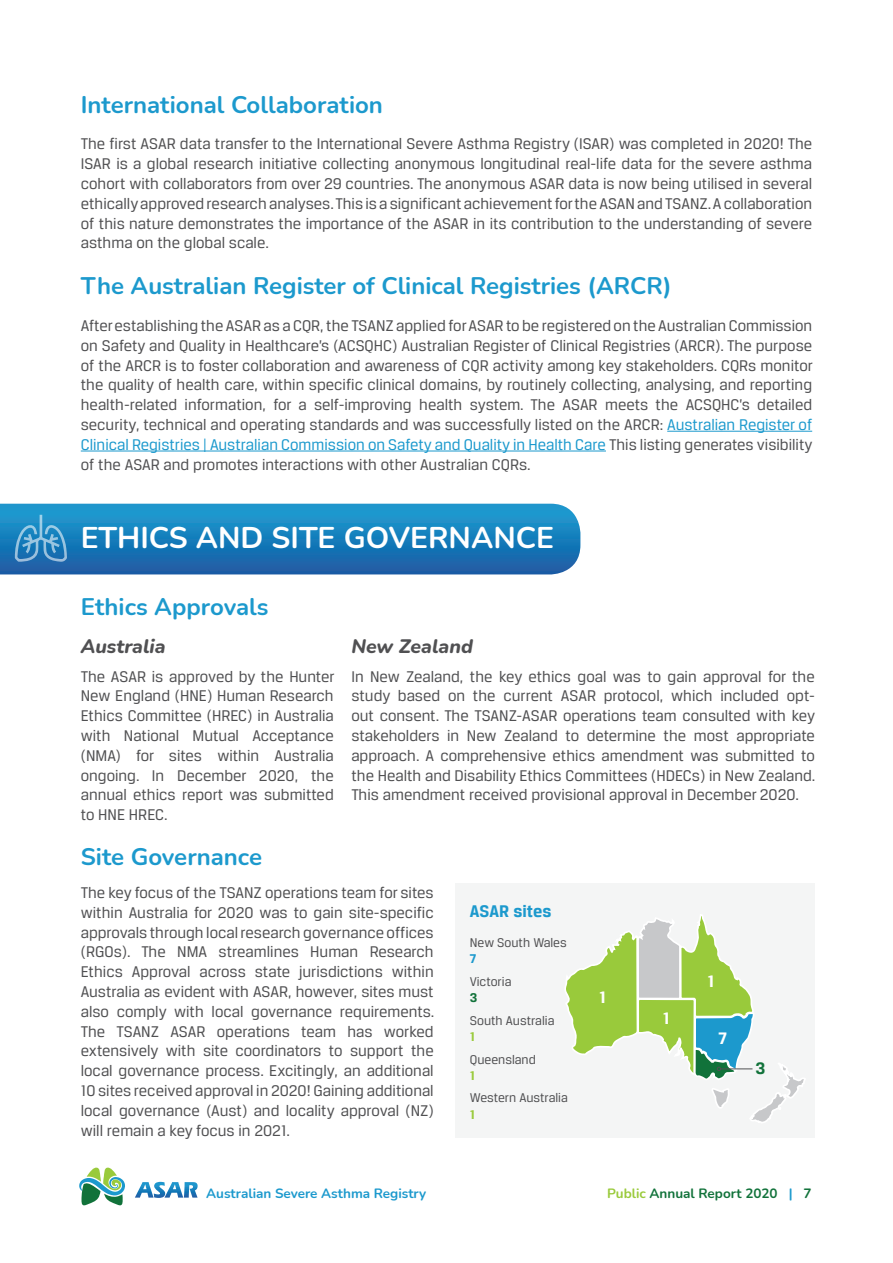
<style>
.page{position:relative;width:893px;height:1263px;background:#fff}
.page>*{position:absolute;margin:0;border:0;box-sizing:border-box;transform-origin:0 0}
.t1{font:700 30px "Nunito";color:#fff}
.t2{font:700 24px "Nunito";color:#1c99cd}
.t3{font:italic 800 19.5px "Nunito";color:#505052}
.t4{font:700 18px "Breuer Text";color:#1c99cd}
.t5{font:700 17.7px "Breuer Text";color:#fff}
.t6{font:700 17.7px "Breuer Text";color:#11723a}
.t7{font:16.5px/19.8px "Breuer Text";color:#505052;text-align:justify}
.t8{font:13.5px "Breuer Text";color:#505052}
.t9{font:700 13.5px "Nunito";color:#1c99cd}
.t10{font:700 13.5px "Nunito";color:#11723a}
.t11{font:700 13.5px "Breuer Text";color:#99ca3b}
.t12{font:700 13.5px "Breuer Text";color:#1c99cd}
.t13{font:700 13.5px "Breuer Text";color:#11723a}
.s1{color:#1c99cd}
.s2{color:#99ca3b}
</style>
<div class="page">
<svg style="left:79px;top:1167px;width:46px;height:39px"></svg>
<svg style="left:135px;top:1182px;width:63px;height:16px"></svg>
<hr style="left:667px;top:431px;width:145px;height:1px;background:#1c99cd">
<hr style="left:81px;top:451px;width:525px;height:1px;background:#1c99cd">
<svg style="left:0;top:504px;width:562px;height:70px;background:#1c7dbb"></svg>
<div style="left:455px;top:883px;width:360px;height:254px;background:#f4f5f5"></div>
<svg style="left:562px;top:450px;width:44px;height:688px"></svg>
<svg style="left:565px;top:907px;width:242px;height:231px"></svg>
<h2 class="t2" style="left:81px;top:87px;width:304px">International Collaboration</h2>
<p class="t7" style="left:81px;top:134px;width:733px">The first ASAR data transfer to the International Severe Asthma Registry (ISAR) was completed in 2020! The ISAR is a global research initiative collecting anonymous longitudinal real-life data for the severe asthma cohort with collaborators from over 29 countries. The anonymous ASAR data is now being utilised in several ethically approved research analyses. This is a significant achievement for the ASAN and TSANZ. A collaboration of this nature demonstrates the importance of the ASAR in its contribution to the understanding of severe asthma on the global scale.</p>
<h2 class="t2" style="left:81px;top:269px;width:592px">The Australian Register of Clinical Registries (ARCR)</h2>
<p class="t7" style="left:81px;top:315px;width:734px">After establishing the ASAR as a CQR, the TSANZ applied for ASAR to be registered on the Australian Commission on Safety and Quality in Healthcare’s (ACSQHC) Australian Register of Clinical Registries (ARCR). The purpose of the ARCR is to foster collaboration and awareness of CQR activity among key stakeholders. CQRs monitor the quality of health care, within specific clinical domains, by routinely collecting, analysing, and reporting health-related information, for a self-improving health system. The ASAR meets the ACSQHC’s detailed security, technical and operating standards and was successfully listed on the ARCR: <span class="s1">Australian Register of Clinical Registries | Australian Commission on Safety and Quality in Health Care</span> This listing generates visibility of the ASAR and promotes interactions with other Australian CQRs.</p>
<h1 class="t1" style="left:81px;top:516px;width:475px">ETHICS AND SITE GOVERNANCE</h1>
<h2 class="t2" style="left:81px;top:590px;width:189px">Ethics Approvals</h2>
<p class="t3" style="left:81px;top:633px;width:86px">Australia</p>
<p class="t7" style="left:81px;top:666px;width:255px">The ASAR is approved by the Hunter New England (HNE) Human Research Ethics Committee (HREC) in Australia with National Mutual Acceptance (NMA) for sites within Australia ongoing. In December 2020, the annual ethics report was submitted to HNE HREC.</p>
<p class="t3" style="left:351px;top:633px;width:123px">New Zealand</p>
<p class="t7" style="left:351px;top:666px;width:465px">In New Zealand, the key ethics goal was to gain approval for the study based on the current ASAR protocol, which included opt&shy;out consent. The TSANZ-ASAR operations team consulted with key stakeholders in New Zealand to determine the most appropriate approach. A comprehensive ethics amendment was submitted to the Health and Disability Ethics Committees (HDECs) in New Zealand.<br>This amendment received provisional approval in December 2020.</p>
<h2 class="t2" style="left:81px;top:840px;width:183px">Site Governance</h2>
<p class="t7" style="left:81px;top:882px;width:354px">The key focus of the TSANZ operations team for sites within Australia for 2020 was to gain site-specific approvals through local research governance offices (RGOs). The NMA streamlines Human Research Ethics Approval across state jurisdictions within Australia as evident with ASAR, however, sites must also comply with local governance requirements.<br>The TSANZ ASAR operations team has worked extensively with site coordinators to support the local governance process. Excitingly, an additional 10 sites received approval in 2020! Gaining additional local governance (Aust) and locality approval (NZ) will remain a key focus in 2021.</p>
<p class="t4" style="left:470px;top:901px;width:83px">ASAR sites</p>
<p class="t8" style="left:470px;top:935px;width:98px">New South Wales</p>
<p class="t12" style="left:470px;top:951px;width:8px">7</p>
<p class="t8" style="left:470px;top:974px;width:43px">Victoria</p>
<p class="t13" style="left:470px;top:990px;width:9px">3</p>
<p class="t8" style="left:470px;top:1013px;width:86px">South Australia</p>
<p class="t11" style="left:470px;top:1029px;width:7px">1</p>
<p class="t8" style="left:470px;top:1052px;width:68px">Queensland</p>
<p class="t11" style="left:470px;top:1068px;width:7px">1</p>
<p class="t8" style="left:470px;top:1090px;width:99px">Western Australia</p>
<p class="t11" style="left:470px;top:1106px;width:7px">1</p>
<p class="t5" style="left:599px;top:987px;width:8px">1</p>
<p class="t5" style="left:663px;top:1008px;width:8px">1</p>
<p class="t5" style="left:708px;top:971px;width:8px">1</p>
<p class="t5" style="left:718px;top:1028px;width:10px">7</p>
<p class="t6" style="left:755px;top:1058px;width:11px">3</p>
<p class="t9" style="left:206px;top:1183px;width:222px">Australian Severe Asthma Registry</p>
<p class="t10" style="left:607px;top:1183px;width:206px"><span class="s2">Public</span> Annual Report 2020 <span class="s1">|</span> 7</p>
</div>
